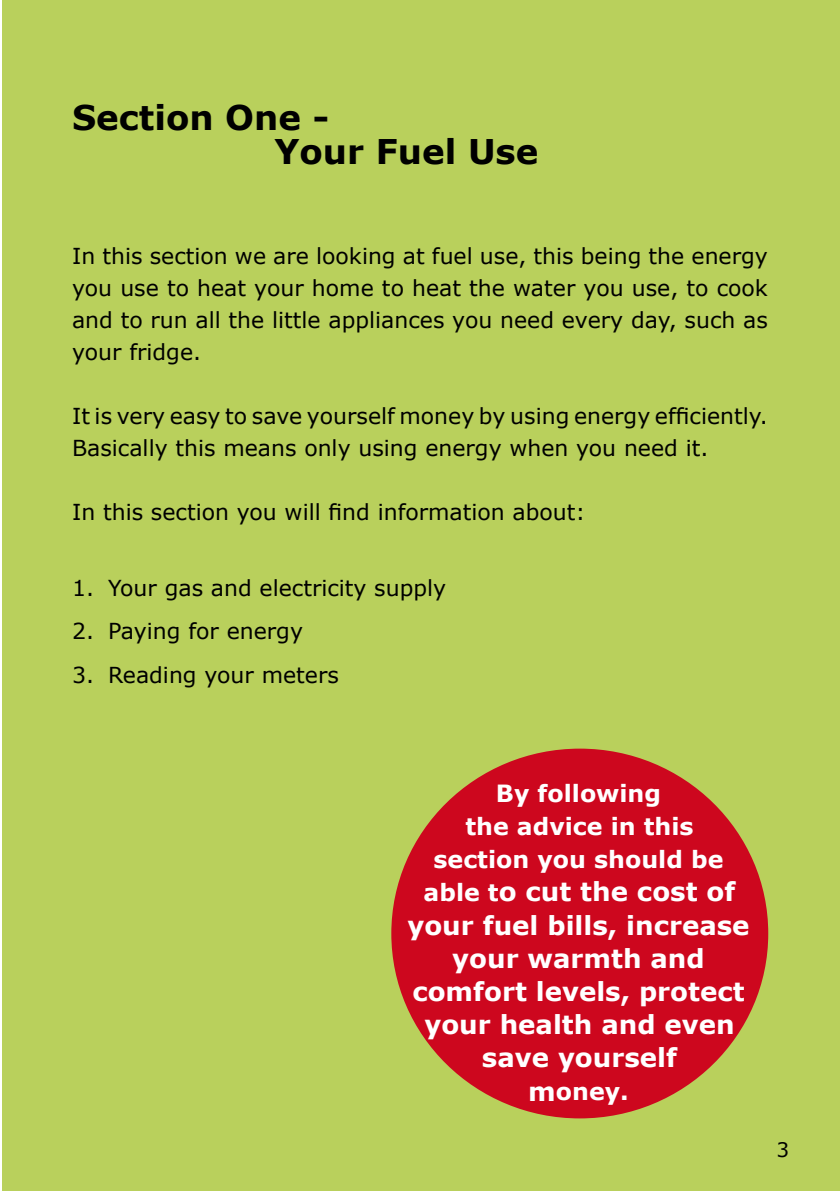
<style>
.page{position:relative;width:840px;height:1191px;background:#fff}
.page>*{position:absolute;margin:0;border:0;box-sizing:border-box;transform-origin:0 0}
.t1{font:700 34px/34px "Verdana";color:#000}
.t2{font:700 26px/33.2px "Verdana";color:#fff;text-align:center}
.t3{font:700 23.6px/33.2px "Verdana";color:#fff;text-align:center}
.t4{font:22px/32px "Verdana";color:#000;text-align:justify}
.t5{font:20px "Verdana";color:#000}
.s1{font-size:23.6px}
.s2{font-size:26px}
</style>
<div class="page">
<div style="left:3px;top:0;width:836px;height:1191px;background:#b9d05c"></div>
<div style="left:391px;top:748px;width:376px;height:370px;background:#cd071e;border-radius:50%"></div>
<h1 class="t1" style="left:274px;top:99px;width:265px;text-indent:-202px">Section One -<br>Your Fuel Use</h1>
<p class="t4" style="left:72px;top:240px;width:697px">In this section we are looking at fuel use, this being the energy you use to heat your home to heat the water you use, to cook and to run all the little appliances you need every day, such as your fridge.</p>
<p class="t4" style="left:72px;top:400px;width:697px">It is very easy to save yourself money by using energy efficiently.<br>Basically this means only using energy when you need it.</p>
<p class="t4" style="left:72px;top:496px;width:514px">In this section you will find information about:</p>
<p class="t4" style="left:72px;top:571px;width:375px">1. Your gas and electricity supply</p>
<p class="t4" style="left:72px;top:614px;width:232px">2. Paying for energy</p>
<p class="t4" style="left:72px;top:658px;width:268px">3. Reading your meters</p>
<p class="t3" style="left:433px;top:776px;width:291px">By following<br>the advice in this section you should be</p>
<p class="t2" style="left:407px;top:874px;width:343px"><span class="s1">able t</span>o cut the cost of your fuel bills, increase your warmth and comfort levels, protect your health and even save yourself</p>
<p class="t3" style="left:528px;top:1074px;width:102px"><span class="s2">m</span>oney.</p>
<p class="t5" style="left:776px;top:1137px;width:14px">3</p>
</div>
